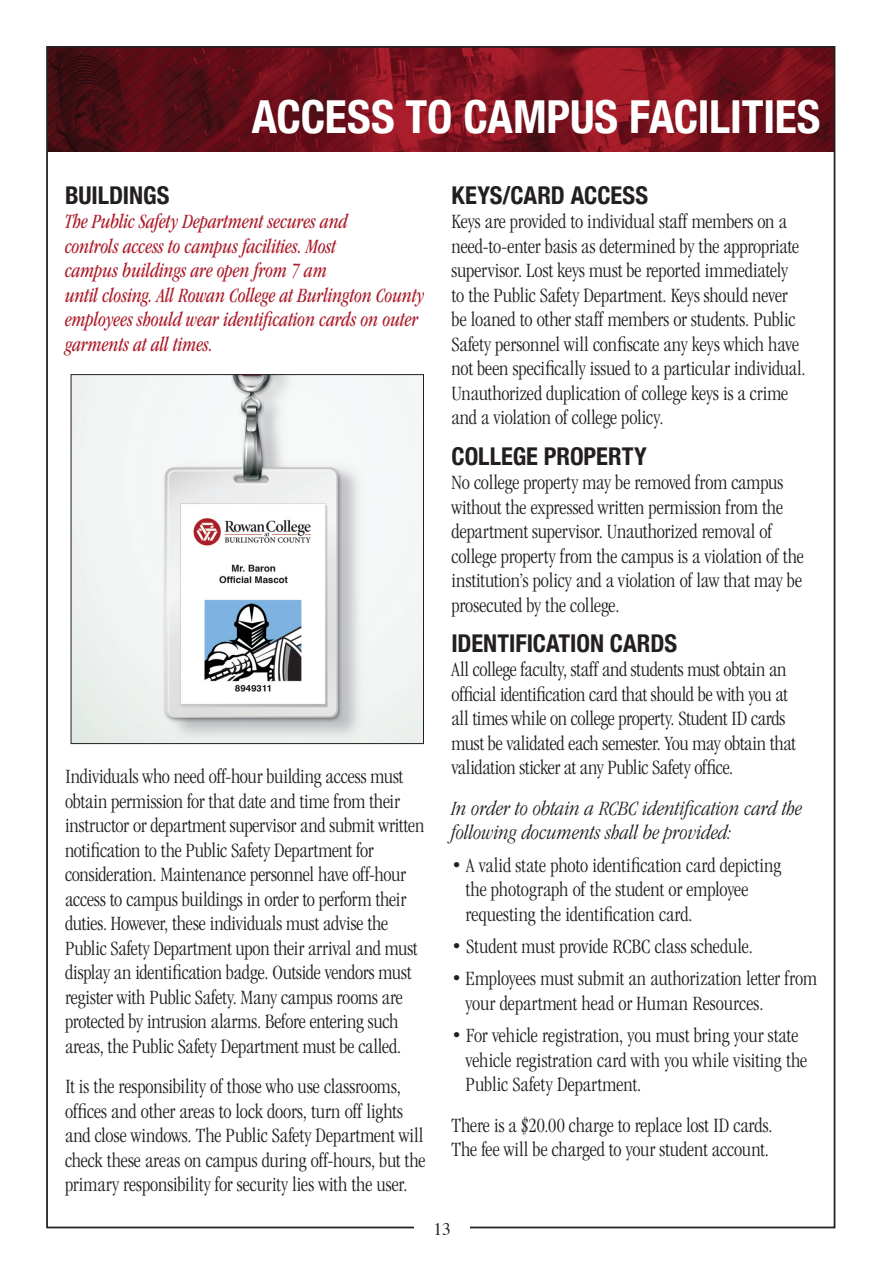
<style>
.page{position:relative;width:882px;height:1276px;background:#fff}
.page>*{position:absolute;margin:0;border:0;box-sizing:border-box;transform-origin:0 0}
.t1{font:700 condensed 45.5px "Helvetica Neue";letter-spacing:-.005em;color:#fff}
.t2{font:700 condensed 24.5px "Helvetica Neue";color:#231f20}
.t3{font:300 condensed 21px/24.5px "ITC Garamond Std";letter-spacing:-.005em;color:#231f20}
.t4{font:italic condensed 21px/24.5px "ITC Garamond Std";color:#ab1e2c;scale:.9 1}
.t5{font:italic 300 condensed 21px/24.5px "ITC Garamond Std";letter-spacing:.005em;color:#231f20}
.t6{font:17.5px "Times";color:#231f20}
</style>
<div class="page">
<img style="left:49px;top:49px;width:783px;height:102px">
<img style="left:73px;top:376px;width:349px;height:366px">
<div style="left:71px;top:374px;width:353px;height:370px;border:1px solid #231f20"></div>
<p class="t1" style="left:252px;top:79px;width:570px">ACCESS TO CAMPUS FACILITIES</p>
<p class="t2" style="left:65px;top:175px;width:106px">BUILDINGS</p>
<p class="t4" style="left:65px;top:210px;width:401px">The Public Safety Department secures and<br>controls access to campus facilities. Most<br>campus buildings are open from 7 am<br>until closing. All Rowan College at Burlington County employees should wear identification cards on outer garments at all times.</p>
<p class="t3" style="left:65px;top:764px;width:361px">Individuals who need off-hour building access must obtain permission for that date and time from their instructor or department supervisor and submit written notification to the Public Safety Department for consideration. Maintenance personnel have off-hour access to campus buildings in order to perform their duties. However, these individuals must advise the Public Safety Department upon their arrival and must display an identification badge. Outside vendors must register with Public Safety. Many campus rooms are protected by intrusion alarms. Before entering such areas, the Public Safety Department must be called.</p>
<p class="t3" style="left:65px;top:1074px;width:362px">It is the responsibility of those who use classrooms, offices and other areas to lock doors, turn off lights and close windows. The Public Safety Department will check these areas on campus during off-hours, but the primary responsibility for security lies with the user.</p>
<p class="t2" style="left:452px;top:175px;width:198px">KEYS/CARD ACCESS</p>
<p class="t3" style="left:452px;top:210px;width:356px">Keys are provided to individual staff members on a need-to-enter basis as determined by the appropriate supervisor. Lost keys must be reported immediately to the Public Safety Department. Keys should never be loaned to other staff members or students. Public Safety personnel will confiscate any keys which have not been specifically issued to a particular individual.<br>Unauthorized duplication of college keys is a crime and a violation of college policy.</p>
<p class="t2" style="left:452px;top:435px;width:197px">COLLEGE PROPERTY</p>
<p class="t3" style="left:452px;top:470px;width:354px">No college property may be removed from campus without the expressed written permission from the department supervisor. Unauthorized removal of college property from the campus is a violation of the institution’s policy and a violation of law that may be prosecuted by the college.</p>
<p class="t2" style="left:452px;top:623px;width:227px">IDENTIFICATION CARDS</p>
<p class="t3" style="left:452px;top:658px;width:346px">All college faculty, staff and students must obtain an official identification card that should be with you at all times while on college property. Student ID cards must be validated each semester. You may obtain that validation sticker at any Public Safety office.</p>
<p class="t5" style="left:452px;top:796px;width:352px">In order to obtain a RCBC identification card the following documents shall be provided:</p>
<p class="t3" style="left:466px;top:853px;width:317px;text-indent:-14px">• A valid state photo identification card depicting the photograph of the student or employee requesting the identification card.</p>
<p class="t3" style="left:452px;top:934px;width:303px">• Student must provide RCBC class schedule.</p>
<p class="t3" style="left:466px;top:966px;width:353px;text-indent:-14px">• Employees must submit an authorization letter from your department head or Human Resources.</p>
<p class="t3" style="left:466px;top:1023px;width:343px;text-indent:-14px">• For vehicle registration, you must bring your state vehicle registration card with you while visiting the<br>Public Safety Department.</p>
<p class="t3" style="left:452px;top:1113px;width:323px">There is a $20.00 charge to replace lost ID cards.<br>The fee will be charged to your student account.</p>
<p class="t6" style="left:433px;top:1212px;width:19px">13</p>
</div>
